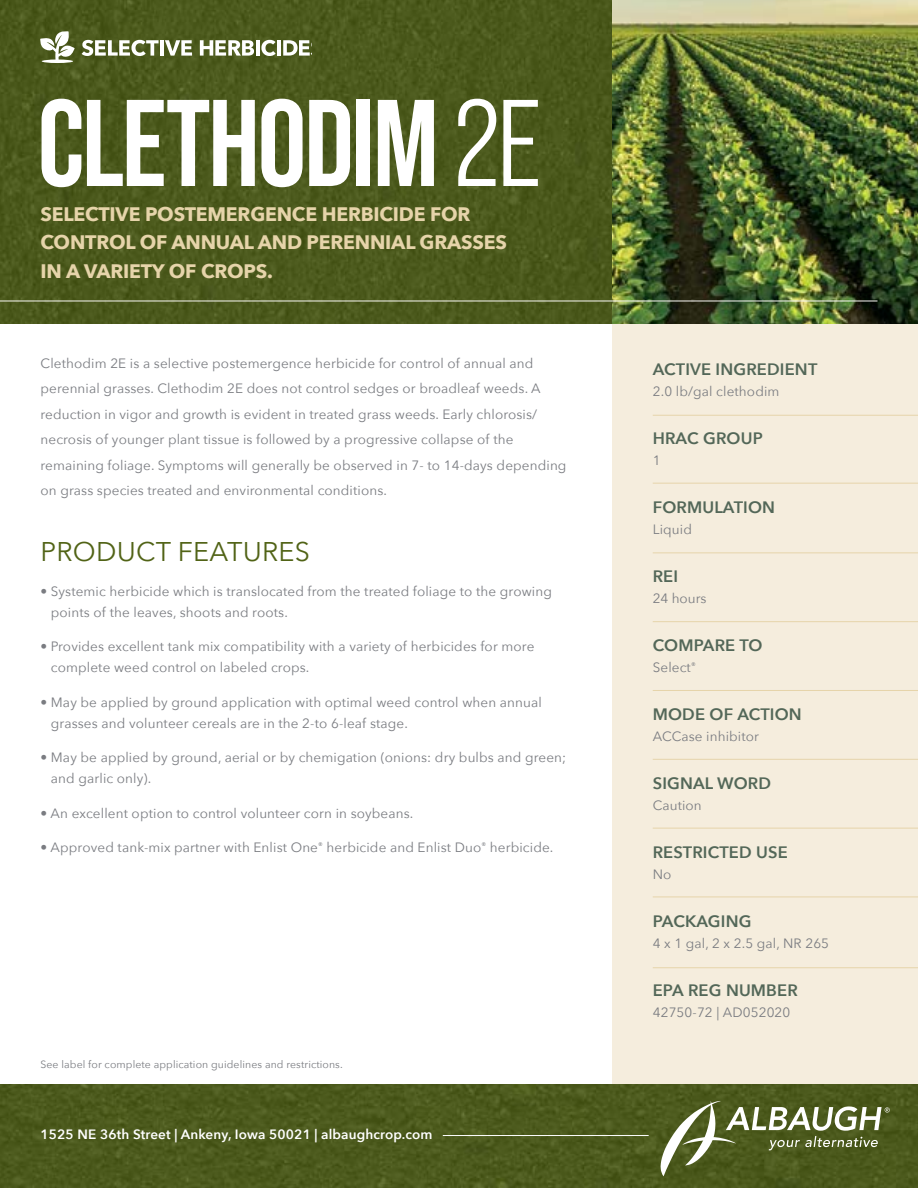
<style>
.page{position:relative;width:918px;height:1188px;background:#fff}
.page>*{position:absolute;margin:0;border:0;box-sizing:border-box;transform-origin:0 0}
.t1{font:700 123px "Bebas Neue Pro";letter-spacing:-.02em;color:#fff}
.t2{font:27px "Avenir Next";letter-spacing:.01em;color:#516316}
.t3{font:700 19.5px/28.5px "Avenir Next";letter-spacing:-.01em;color:#e6d4aa}
.t4{font:600 16.5px "Avenir Next";letter-spacing:.01em;color:#536758}
.t5{font:13.5px/25.5px "Avenir Next";letter-spacing:.01em;color:#7a7c81}
.t6{font:600 13.5px "Avenir Next";letter-spacing:.01em;color:#fff}
.t7{font:10.5px "Avenir Next";letter-spacing:.01em;color:#7a7c81}
.s1{font-family:"Bebas Neue Pro Middle";font-weight:400}
</style>
<div class="page">
<img style="left:0;top:0;width:612px;height:324px">
<div style="left:612px;top:302px;width:306px;height:799px;background:#f5eddd"></div>
<hr style="left:653px;top:415px;width:265px;height:1px;background:#e6d4aa">
<hr style="left:653px;top:483px;width:265px;height:1px;background:#e6d4aa">
<hr style="left:653px;top:552px;width:265px;height:1px;background:#e6d4aa">
<hr style="left:653px;top:621px;width:265px;height:1px;background:#e6d4aa">
<hr style="left:653px;top:897px;width:265px;height:1px;background:#e6d4aa">
<hr style="left:653px;top:690px;width:265px;height:1px;background:#e6d4aa">
<hr style="left:653px;top:967px;width:265px;height:1px;background:#e6d4aa">
<hr style="left:653px;top:759px;width:265px;height:1px;background:#e6d4aa">
<hr style="left:653px;top:828px;width:265px;height:1px;background:#e6d4aa">
<img style="left:612px;top:0;width:306px;height:324px">
<hr style="left:0;top:301px;width:878px;height:1px;background:#f9f8f4">
<img style="left:0;top:1084px;width:918px;height:104px">
<svg style="left:40px;top:31px;width:35px;height:31px"></svg>
<hr style="left:42px;top:60px;width:31px;height:3px;background:#fff;border-radius:50%">
<svg style="left:82px;top:40px;width:77px;height:16px"></svg>
<hr style="left:160px;top:40px;width:4px;height:16px;background:#fff">
<svg style="left:165px;top:40px;width:27px;height:16px"></svg>
<svg style="left:200px;top:40px;width:54px;height:16px"></svg>
<hr style="left:256px;top:40px;width:4px;height:16px;background:#fff">
<svg style="left:261px;top:40px;width:15px;height:16px"></svg>
<hr style="left:277px;top:40px;width:4px;height:16px;background:#fff">
<svg style="left:283px;top:40px;width:29px;height:16px"></svg>
<hr style="left:443px;top:1135px;width:206px;height:1px;background:#fff">
<svg style="left:661px;top:1101px;width:229px;height:75px;background:#6a7543"></svg>
<h1 class="t1" style="left:38px;top:73px;width:505px">CLETHODIM <span class="s1">2E</span></h1>
<h3 class="t3" style="left:40px;top:199px;width:468px">SELECTIVE POSTEMERGENCE HERBICIDE FOR<br>CONTROL OF ANNUAL AND PERENNIAL GRASSES<br>IN A VARIETY OF CROPS.</h3>
<p class="t5" style="left:40px;top:350px;width:528px">Clethodim 2E is a selective postemergence herbicide for control of annual and perennial grasses. Clethodim 2E does not control sedges or broadleaf weeds. A reduction in vigor and growth is evident in treated grass weeds. Early chlorosis/ necrosis of younger plant tissue is followed by a progressive collapse of the remaining foliage. Symptoms will generally be observed in 7- to 14-days depending on grass species treated and environmental conditions.</p>
<h2 class="t2" style="left:40px;top:529px;width:271px">PRODUCT FEATURES</h2>
<p class="t5" style="left:51px;top:580px;width:503px;line-height:21px;text-indent:-10px">• Systemic herbicide which is translocated from the treated foliage to the growing points of the leaves, shoots and roots.</p>
<p class="t5" style="left:51px;top:635px;width:485px;line-height:21px;text-indent:-10px">• Provides excellent tank mix compatibility with a variety of herbicides for more complete weed control on labeled crops.</p>
<p class="t5" style="left:51px;top:691px;width:493px;line-height:21px;text-indent:-10px">• May be applied by ground application with optimal weed control when annual grasses and volunteer cereals are in the 2-to 6-leaf stage.</p>
<p class="t5" style="left:51px;top:747px;width:517px;line-height:21px;text-indent:-10px">• May be applied by ground, aerial or by chemigation (onions: dry bulbs and green; and garlic only).</p>
<p class="t5" style="left:40px;top:800px;width:374px">• An excellent option to control volunteer corn in soybeans.</p>
<p class="t5" style="left:40px;top:834px;width:514px">• Approved tank-mix partner with Enlist One<sup>®</sup> herbicide and Enlist Duo<sup>®</sup> herbicide.</p>
<p class="t7" style="left:40px;top:1055px;width:304px">See label for complete application guidelines and restrictions.</p>
<p class="t6" style="left:40px;top:1123px;width:394px">1525 NE 36th Street | Ankeny, Iowa 50021 | albaughcrop.com</p>
<p class="t4" style="left:653px;top:355px;width:166px">ACTIVE INGREDIENT</p>
<p class="t5" style="left:653px;top:378px;width:128px">2.0 lb/gal clethodim</p>
<p class="t4" style="left:653px;top:424px;width:112px">HRAC GROUP</p>
<p class="t5" style="left:653px;top:447px;width:9px">1</p>
<p class="t4" style="left:653px;top:493px;width:124px">FORMULATION</p>
<p class="t5" style="left:653px;top:516px;width:41px">Liquid</p>
<p class="t4" style="left:653px;top:562px;width:27px">REI</p>
<p class="t5" style="left:653px;top:585px;width:55px">24 hours</p>
<p class="t4" style="left:653px;top:631px;width:111px">COMPARE TO</p>
<p class="t5" style="left:653px;top:654px;width:45px">Select<sup>®</sup></p>
<p class="t4" style="left:653px;top:700px;width:151px">MODE OF ACTION</p>
<p class="t5" style="left:653px;top:723px;width:108px">ACCase inhibitor</p>
<p class="t4" style="left:653px;top:769px;width:120px">SIGNAL WORD</p>
<p class="t5" style="left:653px;top:792px;width:51px">Caution</p>
<p class="t4" style="left:653px;top:838px;width:137px">RESTRICTED USE</p>
<p class="t5" style="left:653px;top:861px;width:20px">No</p>
<p class="t4" style="left:653px;top:907px;width:100px">PACKAGING</p>
<p class="t5" style="left:653px;top:930px;width:178px">4 x 1 gal, 2 x 2.5 gal, NR 265</p>
<p class="t4" style="left:653px;top:976px;width:147px">EPA REG NUMBER</p>
<p class="t5" style="left:653px;top:999px;width:139px">42750-72 | AD052020</p>
</div>
